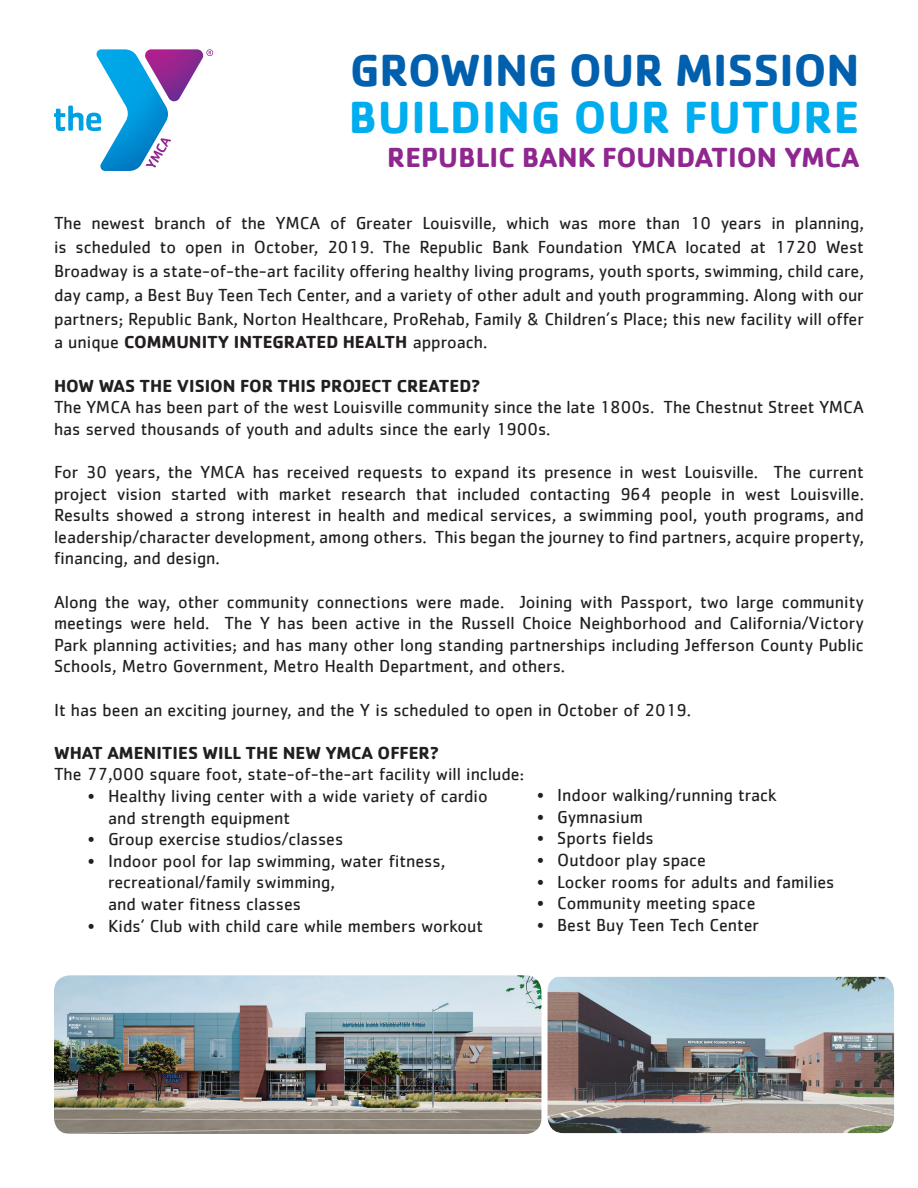
<style>
.page{position:relative;width:918px;height:1188px;background:#fff}
.page>*{position:absolute;margin:0;border:0;box-sizing:border-box;transform-origin:0 0}
.t1{font:700 46.5px "Cachet";color:#0160ae}
.t2{font:700 46.5px "Cachet";letter-spacing:.02em;color:#00aeef}
.t3{font:700 28.5px "Cachet";color:#90268f}
.t4{font:18px/21.6px "Cachet";color:#231f20;text-align:justify}
.t5{font:700 18px "Cachet";color:#231f20}
.s1{font-weight:700}
</style>
<div class="page">
<svg style="left:54px;top:49px;width:159px;height:122px"></svg>
<img style="left:548px;top:976px;width:346px;height:157px">
<img style="left:54px;top:975px;width:487px;height:159px">
<h1 class="t1" style="left:350px;top:41px;width:511px">GROWING OUR MISSION</h1>
<h1 class="t2" style="left:349px;top:87px;width:513px">BUILDING OUR FUTURE</h1>
<h2 class="t3" style="left:387px;top:139px;width:474px">REPUBLIC BANK FOUNDATION YMCA</h2>
<p class="t4" style="left:54px;top:210px;width:812px;line-height:24px">The newest branch of the YMCA of Greater Louisville, which was more than 10 years in planning, is scheduled to open in October, 2019. The Republic Bank Foundation YMCA located at 1720 West Broadway is a state-of-the-art facility offering healthy living programs, youth sports, swimming, child care, day camp, a Best Buy Teen Tech Center, and a variety of other adult and youth programming. Along with our partners; Republic Bank, Norton Healthcare, ProRehab, Family &amp; Children’s Place; this new facility will offer a unique <span class="s1">COMMUNITY INTEGRATED HEALTH</span> approach.</p>
<p class="t5" style="left:54px;top:374px;width:428px">HOW WAS THE VISION FOR THIS PROJECT CREATED?</p>
<p class="t4" style="left:54px;top:396px;width:811px">The YMCA has been part of the west Louisville community since the late 1800s. The Chestnut Street YMCA has served thousands of youth and adults since the early 1900s.</p>
<p class="t4" style="left:54px;top:461px;width:812px">For 30 years, the YMCA has received requests to expand its presence in west Louisville. The current project vision started with market research that included contacting 964 people in west Louisville.<br>Results showed a strong interest in health and medical services, a swimming pool, youth programs, and leadership/character development, among others. This began the journey to find partners, acquire property, financing, and design.</p>
<p class="t4" style="left:54px;top:591px;width:811px">Along the way, other community connections were made. Joining with Passport, two large community meetings were held. The Y has been active in the Russell Choice Neighborhood and California/Victory Park planning activities; and has many other long standing partnerships including Jefferson County Public Schools, Metro Government, Metro Health Department, and others.</p>
<p class="t4" style="left:54px;top:699px;width:639px">It has been an exciting journey, and the Y is scheduled to open in October of 2019.</p>
<p class="t5" style="left:54px;top:741px;width:387px">WHAT AMENITIES WILL THE NEW YMCA OFFER?</p>
<p class="t4" style="left:54px;top:763px;width:472px">The 77,000 square foot, state-of-the-art facility will include:</p>
<p class="t4" style="left:108px;top:785px;width:381px;text-indent:-20px">• Healthy living center with a wide variety of cardio and strength equipment</p>
<p class="t4" style="left:88px;top:828px;width:257px">• Group exercise studios/classes</p>
<p class="t4" style="left:108px;top:850px;width:339px;text-align:left;text-indent:-20px">• Indoor pool for lap swimming, water fitness, recreational/family swimming,<br>and water fitness classes</p>
<p class="t4" style="left:88px;top:915px;width:397px">• Kids’ Club with child care while members workout</p>
<p class="t4" style="left:537px;top:784px;width:241px">• Indoor walking/running track</p>
<p class="t4" style="left:537px;top:806px;width:107px">• Gymnasium</p>
<p class="t4" style="left:537px;top:827px;width:118px">• Sports fields</p>
<p class="t4" style="left:537px;top:849px;width:171px">• Outdoor play space</p>
<p class="t4" style="left:537px;top:870px;width:299px">• Locker rooms for adults and families</p>
<p class="t4" style="left:537px;top:892px;width:220px">• Community meeting space</p>
<p class="t4" style="left:537px;top:914px;width:224px">• Best Buy Teen Tech Center</p>
</div>
